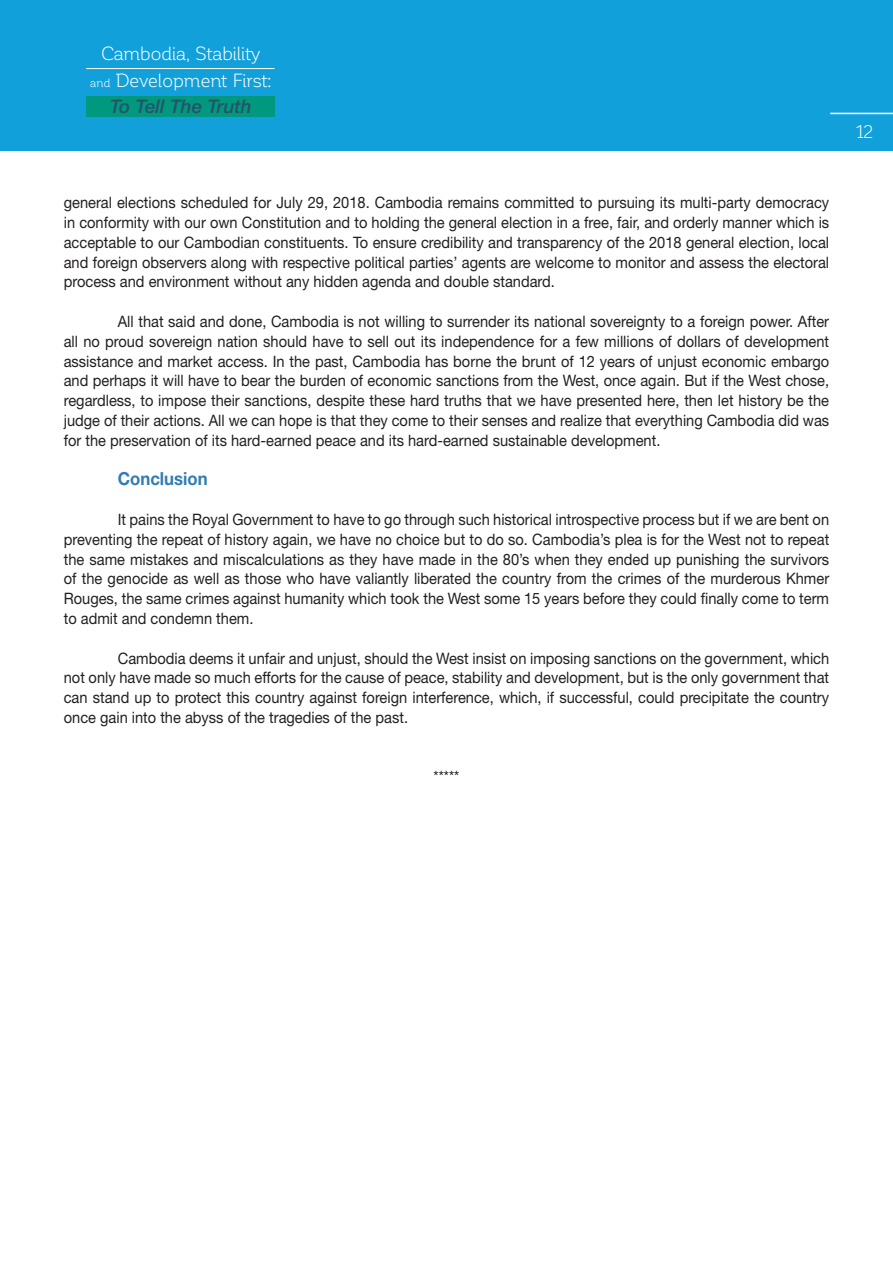
<style>
.page{position:relative;width:893px;height:1263px;background:#fff}
.page>*{position:absolute;margin:0;border:0;box-sizing:border-box;transform-origin:0 0}
.t1{font:18.75px/26.4px "Corporative";letter-spacing:-.02em;color:#fff;text-align:center}
.t2{font:italic 500 18.75px "Helvetica Neue LT Std";color:#27526a}
.t3{font:700 18px "Helvetica Neue LT Std";color:#317db2;scale:.93 1}
.t4{font:18px "Corporative";color:#fff}
.t5{font:15.75px/19.8px "Helvetica Neue LT Std";color:#231f20;text-align:justify;scale:.93 1}
.s1{font-size:11.85px}
</style>
<div class="page">
<div style="left:0;top:0;width:893px;height:150px;background:#12a0db"></div>
<div style="left:86px;top:96px;width:188px;height:21px;background:#009980"></div>
<hr style="left:86px;top:68px;width:188px;height:1px;background:#fff">
<hr style="left:830px;top:113px;width:63px;height:1px;background:#fff">
<p class="t1" style="left:90px;top:41px;width:183px">Cambodia, Stability <span class="s1">and</span> Development First:</p>
<p class="t2" style="left:110px;top:95px;width:143px">To Tell The Truth</p>
<p class="t5" style="left:64px;top:192px;width:825px">general elections scheduled for July 29, 2018. Cambodia remains committed to pursuing its multi-party democracy in conformity with our own Constitution and to holding the general election in a free, fair, and orderly manner which is acceptable to our Cambodian constituents. To ensure credibility and transparency of the 2018 general election, local and foreign observers along with respective political parties’ agents are welcome to monitor and assess the electoral process and environment without any hidden agenda and double standard.</p>
<p class="t5" style="left:64px;top:311px;width:825px;text-indent:54px">All that said and done, Cambodia is not willing to surrender its national sovereignty to a foreign power. After all no proud sovereign nation should have to sell out its independence for a few millions of dollars of development assistance and market access. In the past, Cambodia has borne the brunt of 12 years of unjust economic embargo and perhaps it will have to bear the burden of economic sanctions from the West, once again. But if the West chose, regardless, to impose their sanctions, despite these hard truths that we have presented here, then let history be the judge of their actions. All we can hope is that they come to their senses and realize that everything Cambodia did was for the preservation of its hard-earned peace and its hard-earned sustainable development.</p>
<p class="t3" style="left:118px;top:468px;width:98px">Conclusion</p>
<p class="t5" style="left:64px;top:509px;width:825px;text-indent:54px">It pains the Royal Government to have to go through such historical introspective process but if we are bent on preventing the repeat of history again, we have no choice but to do so. Cambodia’s plea is for the West not to repeat the same mistakes and miscalculations as they have made in the 80’s when they ended up punishing the survivors of the genocide as well as those who have valiantly liberated the country from the crimes of the murderous Khmer Rouges, the same crimes against humanity which took the West some 15 years before they could finally come to term to admit and condemn them.</p>
<p class="t5" style="left:64px;top:648px;width:825px;text-indent:54px">Cambodia deems it unfair and unjust, should the West insist on imposing sanctions on the government, which not only have made so much efforts for the cause of peace, stability and development, but is the only government that can stand up to protect this country against foreign interference, which, if successful, could precipitate the country once gain into the abyss of the tragedies of the past.</p>
<p class="t5" style="left:434px;top:767px;width:29px">*****</p>
<p class="t4" style="left:857px;top:122px;width:18px">12</p>
</div>
